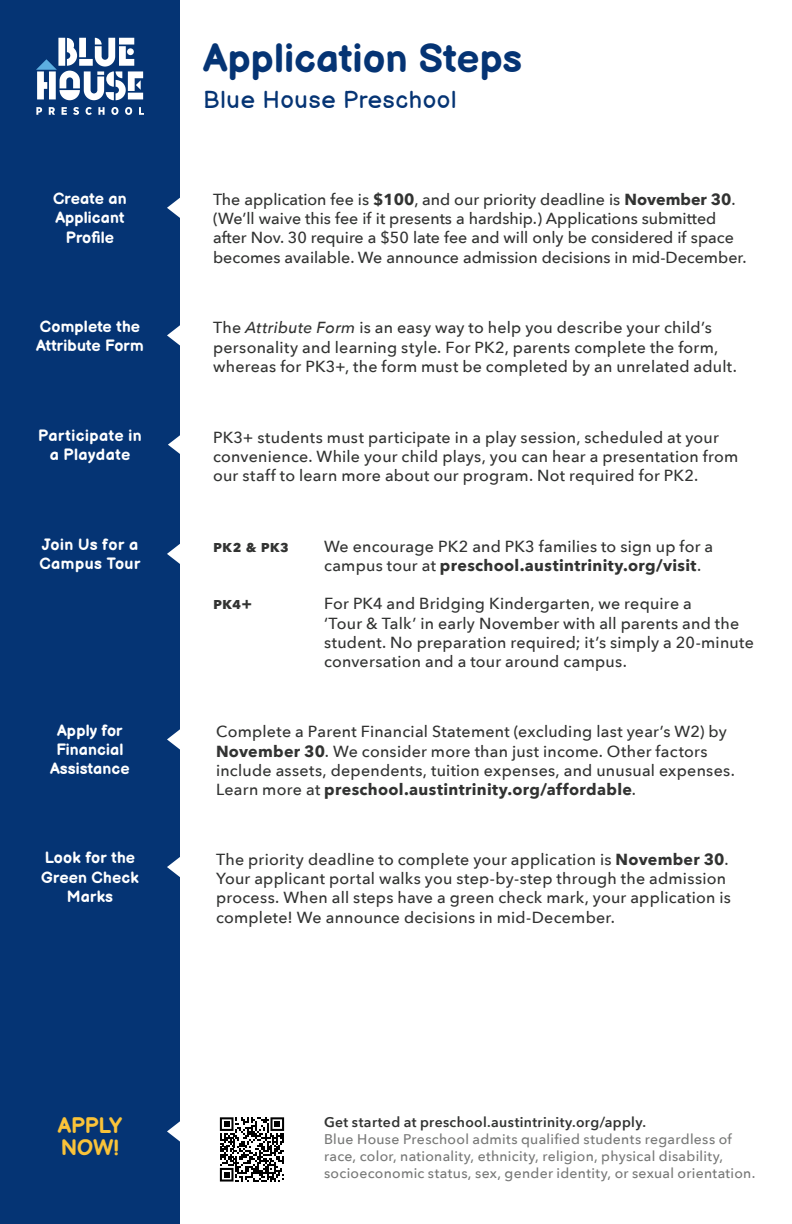
<style>
.page{position:relative;width:792px;height:1224px;background:#fff}
.page>*{position:absolute;margin:0;border:0;box-sizing:border-box;transform-origin:0 0}
.t1{font:700 40px "Balsamiq Sans";color:#053474}
.t2{font:24px "Balsamiq Sans";letter-spacing:.03em;color:#053474}
.t3{font:700 22px "Balsamiq Sans";letter-spacing:-.01em;color:#fac339}
.t4{font:500 16px/19.2px "Avenir Next";letter-spacing:.015em;color:#323332}
.t5{font:700 16px/19.2px "Balsamiq Sans";letter-spacing:.01em;color:#fff;text-align:center}
.t6{font:700 16px/19.2px "Balsamiq Sans";letter-spacing:.03em;color:#fff;text-align:center}
.t7{font:700 16px "Avenir Next";letter-spacing:.01em;color:#323332}
.t8{font:500 14px/16.8px "Avenir Next";letter-spacing:.02em;color:#777877}
.s1{font-weight:700}
.s2{font-style:italic}
.s3{font-weight:600;color:#323332}
</style>
<div class="page">
<div style="left:0;top:0;width:180px;height:1224px;background:#053474"></div>
<svg style="left:36px;top:38px;width:108px;height:77px"></svg>
<svg style="left:168px;top:435px;width:12px;height:19px"></svg>
<svg style="left:167px;top:544px;width:13px;height:20px"></svg>
<svg style="left:167px;top:729px;width:13px;height:21px"></svg>
<svg style="left:167px;top:857px;width:13px;height:20px"></svg>
<svg style="left:167px;top:325px;width:13px;height:21px"></svg>
<svg style="left:167px;top:197px;width:13px;height:21px"></svg>
<svg style="left:167px;top:1121px;width:13px;height:21px"></svg>
<svg style="left:220px;top:1117px;width:64px;height:65px"></svg>
<p class="t1" style="left:203px;top:24px;width:321px">Application Steps</p>
<p class="t2" style="left:203px;top:81px;width:255px">Blue House Preschool</p>
<p class="t5" style="left:53px;top:187px;width:75px">Create an<br>Applicant<br>Profile</p>
<p class="t4" style="left:213px;top:189px;width:535px">The application fee is <span class="s1">$100</span>, and our priority deadline is <span class="s1">November 30</span>. (We’ll waive this fee if it presents a hardship.) Applications submitted after Nov. 30 require a $50 late fee and will only be considered if space becomes available. We announce admission decisions in mid-December.</p>
<p class="t5" style="left:36px;top:315px;width:109px;text-align:left">Complete the<br>Attribute Form</p>
<p class="t6" style="left:38px;top:424px;width:105px">Participate in a Playdate</p>
<p class="t6" style="left:39px;top:533px;width:103px;text-align:left">Join Us for a<br>Campus Tour</p>
<p class="t5" style="left:50px;top:719px;width:81px">Apply for<br>Financial<br>Assistance</p>
<p class="t5" style="left:41px;top:847px;width:99px">Look for the<br>Green Check<br>Marks</p>
<p class="t4" style="left:213px;top:318px;width:525px">The <span class="s2">Attribute Form</span> is an easy way to help you describe your child’s personality and learning style. For PK2, parents complete the form, whereas for PK3+, the form must be completed by an unrelated adult.</p>
<p class="t4" style="left:213px;top:427px;width:527px">PK3+ students must participate in a play session, scheduled at your convenience. While your child plays, you can hear a presentation from our staff to learn more about our program. Not required for PK2.</p>
<p class="t7" style="left:213px;top:532px;width:77px">pk2 &amp; pk3</p>
<p class="t7" style="left:213px;top:590px;width:41px">pk4+</p>
<p class="t4" style="left:324px;top:536px;width:391px">We encourage PK2 and PK3 families to sign up for a campus tour at <span class="s1">preschool.austintrinity.org/visit</span>.</p>
<p class="t4" style="left:324px;top:594px;width:431px">For PK4 and Bridging Kindergarten, we require a<br>‘Tour &amp; Talk’ in early November with all parents and the student. No preparation required; it’s simply a 20-minute conversation and a tour around campus.</p>
<p class="t4" style="left:216px;top:722px;width:520px">Complete a Parent Financial Statement (excluding last year’s W2) by <span class="s1">November 30</span>. We consider more than just income. Other factors include assets, dependents, tuition expenses, and unusual expenses.<br>Learn more at <span class="s1">preschool.austintrinity.org/affordable</span>.</p>
<p class="t4" style="left:216px;top:849px;width:517px">The priority deadline to complete your application is <span class="s1">November 30</span>.<br>Your applicant portal walks you step-by-step through the admission process. When all steps have a green check mark, your application is complete! We announce decisions in mid-December.</p>
<p class="t3" style="left:58px;top:1107px;width:66px">APPLY</p>
<p class="t3" style="left:61px;top:1129px;width:60px">NOW!</p>
<p class="t8" style="left:324px;top:1114px;width:433px"><span class="s3">Get started at preschool.austintrinity.org/apply.<br></span>Blue House Preschool admits qualified students regardless of race, color, nationality, ethnicity, religion, physical disability, socioeconomic status, sex, gender identity, or sexual orientation.</p>
</div>
